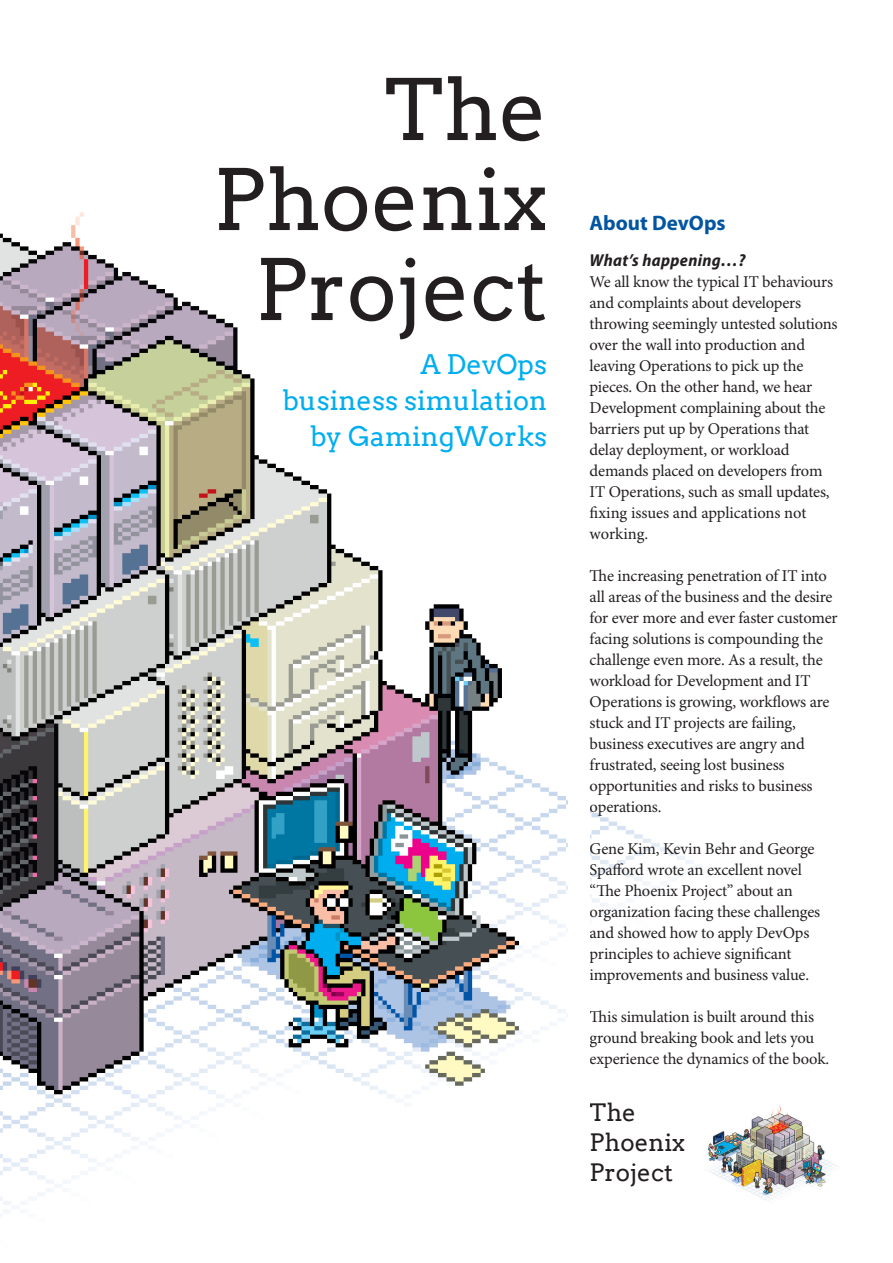
<style>
.page{position:relative;width:893px;height:1263px;background:#fff}
.page>*{position:absolute;margin:0;border:0;box-sizing:border-box;transform-origin:0 0}
._1_-_Titel_brochure{font:84px/90px "Arvo";color:#231f20;text-align:right}
._2_-_Subtitel{font:27px "Arvo";color:#00aeef}
.t1{font:24px/30px "Arvo";color:#231f20}
._3a_-_Subkop_intro{font:700 21px "Myriad Pro";color:#0154a0}
._4b_-_Subkop_CURSIEF{font:italic 700 semi-condensed 17.25px "Myriad Pro";letter-spacing:.02em;color:#231f20}
._3b_-_Intro{font:16.5px/21px "Minion Pro";letter-spacing:-.01em;color:#231f20}
</style>
<div class="page">
<img style="left:0;top:212px;width:699px;height:1001px">
<img style="left:697px;top:1092px;width:140px;height:111px">
<div style="left:568px;top:799px;width:22px;height:349px;background:#fff"></div>
<p class="_1_-_Titel_brochure" style="left:213px;top:65px;width:335px">The<br>Phoenix<br>Project</p>
<p class="_2_-_Subtitel" style="left:420px;top:348px;width:128px">A DevOps</p>
<p class="_2_-_Subtitel" style="left:282px;top:384px;width:266px">business simulation</p>
<p class="_2_-_Subtitel" style="left:310px;top:420px;width:239px">by GamingWorks</p>
<p class="_3a_-_Subkop_intro" style="left:590px;top:211px;width:138px">About DevOps</p>
<p class="_4b_-_Subkop_CURSIEF" style="left:590px;top:251px;width:157px">What’s happening…?</p>
<p class="_3b_-_Intro" style="left:590px;top:272px;width:250px">We all know the typical IT behaviours and complaints about developers throwing seemingly untested solutions over the wall into production and leaving Operations to pick up the pieces. On the other hand, we hear<br>Development complaining about the barriers put up by Operations that delay deployment, or workload demands placed on developers from<br>IT Operations, such as small updates, fixing issues and applications not working.</p>
<p class="_3b_-_Intro" style="left:590px;top:566px;width:249px">The increasing penetration of IT into all areas of the business and the desire for ever more and ever faster customer facing solutions is compounding the challenge even more. As a result, the workload for Development and IT Operations is growing, workflows are stuck and IT projects are failing, business executives are angry and frustrated, seeing lost business opportunities and risks to business operations.</p>
<p class="_3b_-_Intro" style="left:590px;top:839px;width:232px">Gene Kim, Kevin Behr and George Spafford wrote an excellent novel “The Phoenix Project” about an organization facing these challenges and showed how to apply DevOps principles to achieve significant improvements and business value.</p>
<p class="_3b_-_Intro" style="left:590px;top:1007px;width:241px">This simulation is built around this ground breaking book and lets you experience the dynamics of the book.</p>
<h3 class="t1" style="left:590px;top:1097px;width:97px">The<br>Phoenix<br>Project</h3>
</div>
